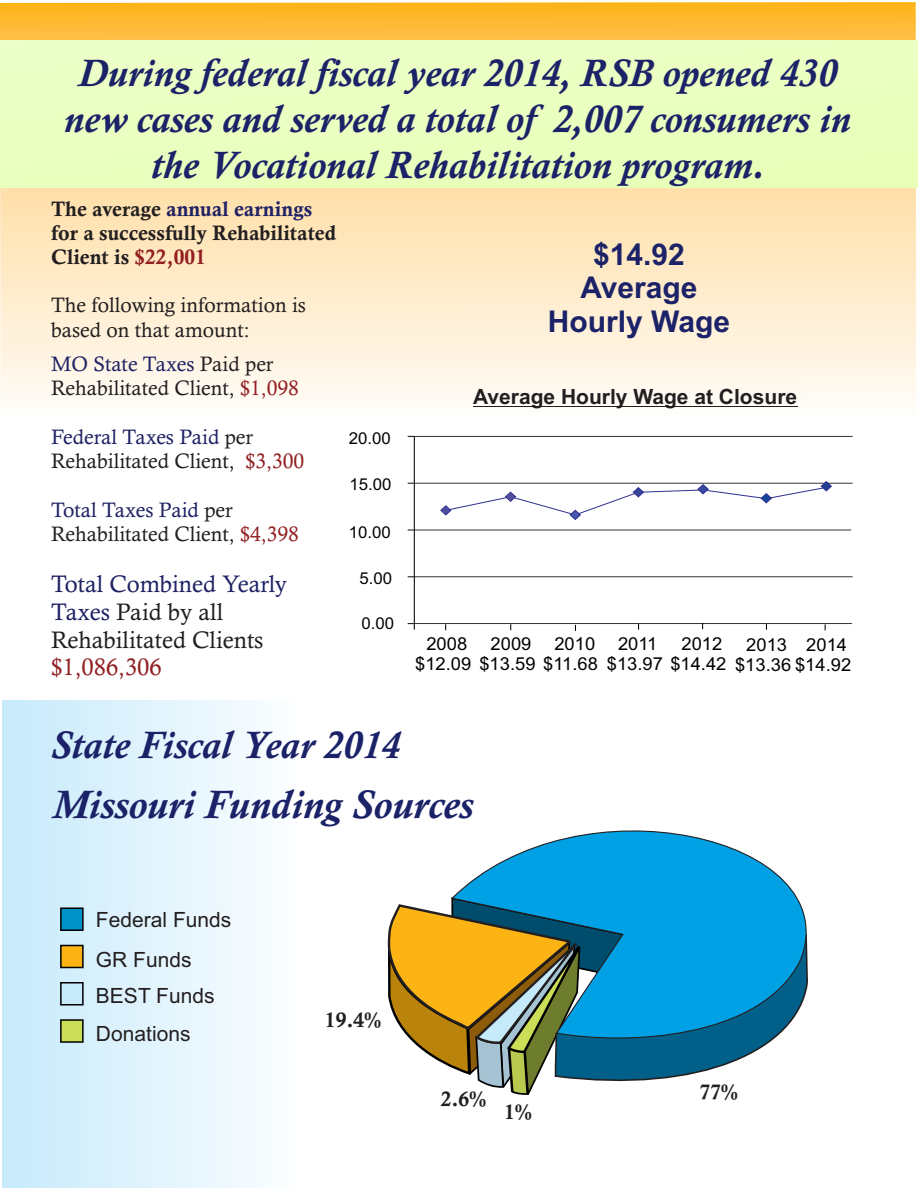
<style>
.page{position:relative;width:918px;height:1188px;background:#fff}
.page>*{position:absolute;margin:0;border:0;box-sizing:border-box;transform-origin:0 0}
.t1{font:italic 700 40.5px "Calisto";color:#1b2268}
.t2{font:italic 700 39px/45.8px "Calisto";color:#1b2268;text-align:center}
.t3{font:700 30px/33.5px "Arial";color:#1b2268;text-align:center}
.t4{font:24px/27.8px "Calisto";color:#231f20}
.t5{font:24px "Calisto";color:#922023}
.t6{font:21px/24.3px "Calisto";color:#231f20}
.t7{font:21px/24.2px "Calis MT Bol";color:#231f20}
.t8{font:21px "Arial";color:#231f20}
.t9{font:700 21px "Arial";color:#231f20}
.t10{font:17.85px/20px "Arial";color:#030000}
.t11{font:16.35px "Arial";color:#030000}
.s1{color:#1e2163}
.s2{color:#922023}
</style>
<div class="page">
<div style="left:2px;top:701px;width:299px;height:487px;background:linear-gradient(to right,#c7eafb,#fcfeff)"></div>
<svg style="left:0;top:2px;width:916px;height:405px;background:#fee5b7"></svg>
<hr style="left:414px;top:577px;width:439px;height:1px;background:#000">
<hr style="left:414px;top:530px;width:437px;height:1px;background:#000">
<hr style="left:414px;top:483px;width:439px;height:1px;background:#000">
<hr style="left:414px;top:436px;width:439px;height:1px;background:#000">
<hr style="left:414px;top:436px;width:1px;height:188px;background:#000">
<hr style="left:414px;top:623px;width:438px;height:1px;background:#000">
<svg style="left:408px;top:623px;width:7px;height:7px"></svg>
<hr style="left:473px;top:406px;width:324px;height:1px;background:#231f20">
<svg style="left:59px;top:1019px;width:25px;height:25px"></svg>
<div style="left:60px;top:982px;width:24px;height:24px;background:#c7eafb;border:1px solid #000"></div>
<div style="left:60px;top:945px;width:24px;height:23px;background:#fcb415;border:1px solid #000"></div>
<div style="left:60px;top:907px;width:24px;height:24px;background:#0092c8;border:1px solid #000"></div>
<svg style="left:440px;top:481px;width:393px;height:39px"></svg>
<svg style="left:387px;top:904px;width:379px;height:191px"></svg>
<svg style="left:450px;top:830px;width:358px;height:215px;background:#409eb7"></svg>
<div style="left:0;top:40px;width:918px;height:148px;background:#eaffc0"></div>
<h2 class="t2" style="left:64px;top:53px;width:788px">During federal fiscal year 2014, RSB opened 430 new cases and served a total of 2,007 consumers in the Vocational Rehabilitation program.</h2>
<p class="t7" style="left:51px;top:199px;width:287px">The average <span class="s1">annual earnings </span>for a successfully Rehabilitated<br>Client is <span class="s2">$22,001</span></p>
<p class="t6" style="left:51px;top:295px;width:256px">The following information is based on that amount:</p>
<p class="t6" style="left:51px;top:354px;width:249px"><span class="s1">MO State Taxes</span> Paid per<br>Rehabilitated Client, <span class="s2">$1,098</span></p>
<p class="t6" style="left:51px;top:427px;width:255px"><span class="s1">Federal Taxes Paid</span> per<br>Rehabilitated Client, <span class="s2">$3,300</span></p>
<p class="t6" style="left:51px;top:499px;width:249px"><span class="s1">Total Taxes Paid</span> per<br>Rehabilitated Client, <span class="s2">$4,398</span></p>
<p class="t4" style="left:51px;top:572px;width:238px"><span class="s1">Total Combined Yearly<br>Taxes</span> Paid by all<br>Rehabilitated Clients</p>
<p class="t5" style="left:51px;top:658px;width:112px">$1,086,306</p>
<p class="t11" style="left:349px;top:432px;width:44px">20.00</p>
<p class="t11" style="left:349px;top:478px;width:44px">15.00</p>
<p class="t11" style="left:349px;top:526px;width:44px">10.00</p>
<p class="t11" style="left:360px;top:572px;width:34px">5.00</p>
<p class="t11" style="left:361px;top:617px;width:34px">0.00</p>
<h3 class="t3" style="left:548px;top:240px;width:184px">$14.92<br>Average<br>Hourly Wage</h3>
<p class="t9" style="left:473px;top:388px;width:326px">Average Hourly Wage at Closure</p>
<p class="t10" style="left:415px;top:635px;width:58px;text-align:center">2008 $12.09</p>
<p class="t10" style="left:479px;top:635px;width:120px;text-indent:11px">2009<br>$13.59 $11.68</p>
<p class="t10" style="left:554px;top:635px;width:42px">2010</p>
<p class="t10" style="left:607px;top:635px;width:121px;text-indent:11px">2011<br>$13.97 $14.42</p>
<p class="t10" style="left:682px;top:635px;width:42px">2012</p>
<p class="t10" style="left:735px;top:636px;width:118px;text-indent:11px">2013<br>$13.36 $14.92</p>
<p class="t10" style="left:806px;top:636px;width:42px">2014</p>
<h2 class="t2" style="left:50px;top:725px;width:351px">State Fiscal Year 2014</h2>
<h1 class="t1" style="left:52px;top:789px;width:422px">Missouri Funding Sources</h1>
<p class="t8" style="left:96px;top:911px;width:137px">Federal Funds</p>
<p class="t8" style="left:96px;top:951px;width:97px">GR Funds</p>
<p class="t8" style="left:96px;top:987px;width:120px">BEST Funds</p>
<p class="t8" style="left:96px;top:1025px;width:96px">Donations</p>
<p class="t7" style="left:325px;top:1009px;width:58px">19.4%</p>
<p class="t7" style="left:441px;top:1089px;width:47px">2.6%</p>
<p class="t7" style="left:504px;top:1102px;width:29px">1%</p>
<p class="t7" style="left:699px;top:1082px;width:40px">77%</p>
</div>
